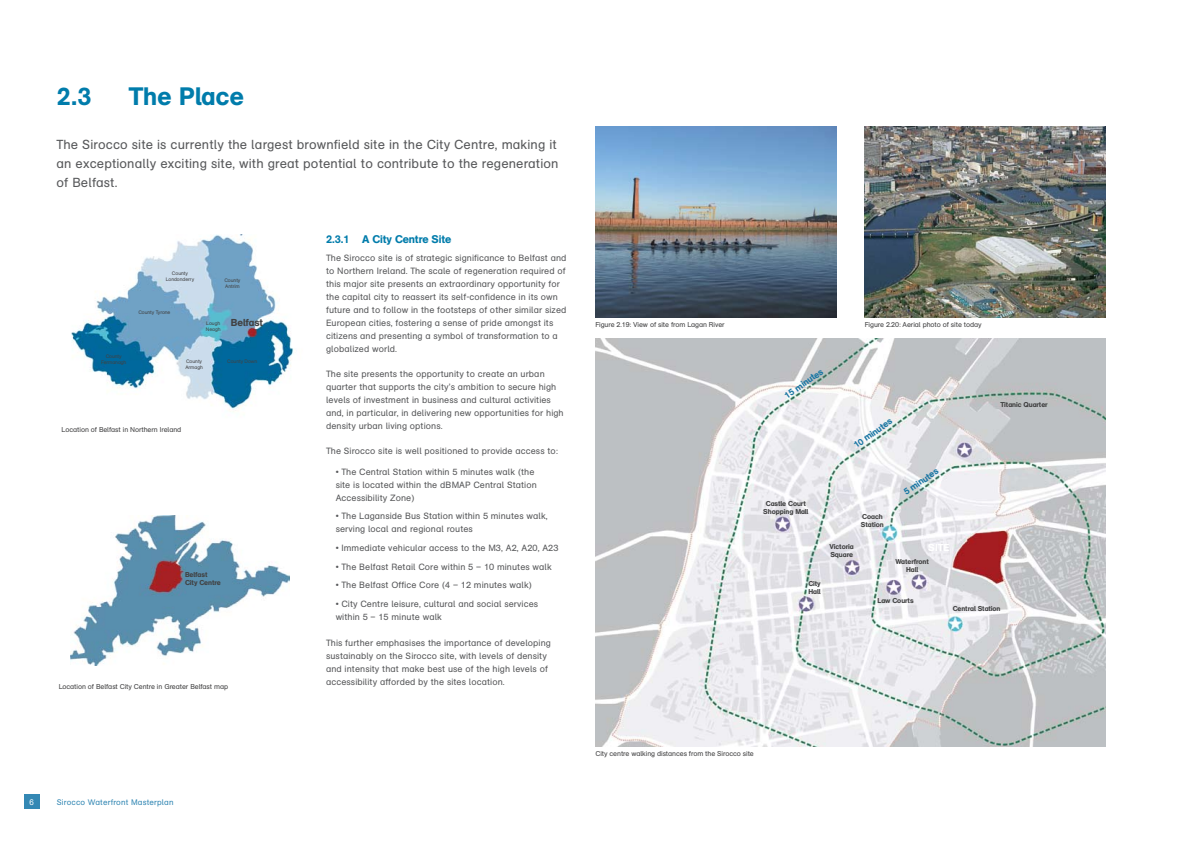
<style>
.page{position:relative;width:1191px;height:842px;background:#fff}
.page>*{position:absolute;margin:0;border:0;box-sizing:border-box;transform-origin:0 0}
.t1{font:25px "AG Schoolbook Medium A";letter-spacing:.01em;color:#007cab}
.t2{font:13px/19px "AG Schoolbook Regular A";letter-spacing:.01em;color:#58595b}
.t3{font:11px "AG Schoolbook Medium A";letter-spacing:-.01em;color:#007cab}
.t4{font:10px "AG Schoolbook Medium A";letter-spacing:-.01em;color:#414142}
.t5{font:10px "AG Schoolbook Medium A";color:#fff}
.t6{font:9px/13px "AG Schoolbook Regular A";letter-spacing:.01em;color:#58595b}
.t7{font:9px "AG Schoolbook Medium A";color:#1a77a4}
.t8{font:8px "AG Schoolbook Regular A";letter-spacing:.02em;color:#3488b4}
.t9{font:8px "Arial";color:#fff}
.t10{font:7px "AG Schoolbook Regular A";letter-spacing:-.01em;color:#414142}
.t11{font:7px/8px "AG Schoolbook Medium A";letter-spacing:-.01em;color:#414142}
.t12{font:5px/6px "AG Schoolbook Regular A";letter-spacing:-.01em;color:#414142}
</style>
<div class="page">
<div style="left:24px;top:794px;width:15px;height:15px;background:#3488b4"></div>
<img style="left:595px;top:338px;width:511px;height:408px">
<img style="left:865px;top:126px;width:241px;height:191px">
<img style="left:595px;top:126px;width:241px;height:191px">
<img style="left:71px;top:515px;width:218px;height:151px">
<img style="left:71px;top:234px;width:223px;height:178px">
<h1 class="t1" style="left:57px;top:81px;width:36px">2.3</h1>
<h1 class="t1" style="left:129px;top:81px;width:116px">The Place</h1>
<h2 class="t2" style="left:57px;top:135px;width:503px">The Sirocco site is currently the largest brownfield site in the City Centre, making it an exceptionally exciting site, with great potential to contribute to the regeneration of Belfast.</h2>
<p class="t12" style="left:101px;top:353px;width:27px;text-align:center">County<br>Fermanagh</p>
<p class="t12" style="left:166px;top:270px;width:30px;text-align:center">County<br>Londonderry</p>
<p class="t12" style="left:138px;top:309px;width:34px">County Tyrone</p>
<p class="t12" style="left:224px;top:277px;width:17px">County<br>Antrim</p>
<p class="t12" style="left:206px;top:320px;width:16px">Lough<br>Neagh</p>
<p class="t4" style="left:231px;top:316px;width:34px">Belfast</p>
<p class="t12" style="left:185px;top:358px;width:19px">County<br>Armagh</p>
<p class="t12" style="left:227px;top:359px;width:32px">County Down</p>
<p class="t10" style="left:62px;top:426px;width:121px">Location of Belfast in Northern Ireland</p>
<p class="t11" style="left:185px;top:570px;width:37px">Belfast<br>City Centre</p>
<p class="t10" style="left:59px;top:683px;width:171px">Location of Belfast City Centre in Greater Belfast map</p>
<p class="t9" style="left:30px;top:797px;width:6px">6</p>
<p class="t8" style="left:57px;top:798px;width:118px">Sirocco Waterfront Masterplan</p>
<p class="t3" style="left:326px;top:232px;width:127px">2.3.1 A City Centre Site</p>
<p class="t6" style="left:326px;top:252px;width:242px">The Sirocco site is of strategic significance to Belfast and to Northern Ireland. The scale of regeneration required of this major site presents an extraordinary opportunity for the capital city to reassert its self-confidence in its own future and to follow in the footsteps of other similar sized European cities, fostering a sense of pride amongst its citizens and presenting a symbol of transformation to a globalized world.</p>
<p class="t6" style="left:326px;top:368px;width:239px">The site presents the opportunity to create an urban quarter that supports the city’s ambition to secure high levels of investment in business and cultural activities and, in particular, in delivering new opportunities for high density urban living options.</p>
<p class="t6" style="left:326px;top:445px;width:233px">The Sirocco site is well positioned to provide access to:</p>
<p class="t6" style="left:336px;top:465px;width:203px">• The Central Station within 5 minutes walk (the site is located within the dBMAP Central Station<br>Accessibility Zone)</p>
<p class="t6" style="left:336px;top:510px;width:213px">• The Laganside Bus Station within 5 minutes walk, serving local and regional routes</p>
<p class="t6" style="left:336px;top:542px;width:224px">• Immediate vehicular access to the M3, A2, A20, A23</p>
<p class="t6" style="left:336px;top:560px;width:218px">• The Belfast Retail Core within 5 – 10 minutes walk</p>
<p class="t6" style="left:336px;top:579px;width:198px">• The Belfast Office Core (4 – 12 minutes walk)</p>
<p class="t6" style="left:336px;top:598px;width:204px">• City Centre leisure, cultural and social services within 5 – 15 minute walk</p>
<p class="t6" style="left:326px;top:636px;width:226px">This further emphasises the importance of developing sustainably on the Sirocco site, with levels of density and intensity that make best use of the high levels of accessibility afforded by the sites location.</p>
<p class="t10" style="left:595px;top:321px;width:131px">Figure 2.19: View of site from Lagan River</p>
<p class="t7" style="left:782px;top:392px;width:46px;rotate:-35deg">15 minutes</p>
<p class="t11" style="left:763px;top:499px;width:47px;text-align:center">Castle Court<br>Shopping Mall</p>
<p class="t10" style="left:865px;top:321px;width:118px">Figure 2.20: Aerial photo of site today</p>
<p class="t7" style="left:851px;top:441px;width:46px;rotate:-35deg">10 minutes</p>
<p class="t11" style="left:861px;top:512px;width:24px">Coach<br>Station</p>
<p class="t7" style="left:901px;top:488px;width:41px;rotate:-35deg">5 minutes</p>
<p class="t11" style="left:829px;top:543px;width:26px">Victoria<br>Square</p>
<p class="t11" style="left:808px;top:579px;width:14px">City<br>Hall</p>
<p class="t5" style="left:928px;top:541px;width:23px">SITE</p>
<p class="t11" style="left:895px;top:557px;width:35px;text-align:center">Waterfront<br>Hall</p>
<p class="t11" style="left:877px;top:596px;width:38px">Law Courts</p>
<p class="t11" style="left:1000px;top:401px;width:49px">Titanic Quarter</p>
<p class="t11" style="left:952px;top:604px;width:49px">Central Station</p>
<p class="t10" style="left:595px;top:750px;width:160px">City centre walking distances from the Sirocco site</p>
</div>
